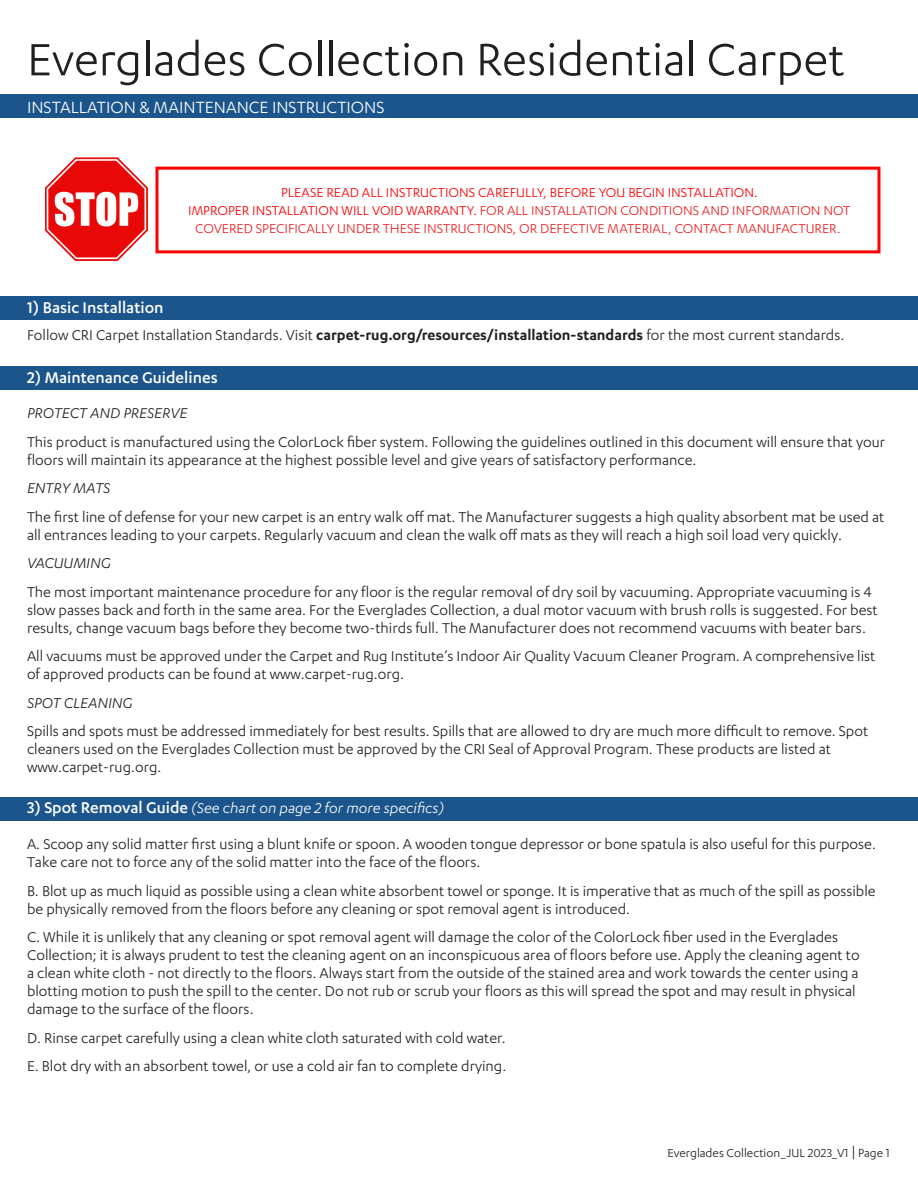
<style>
.page{position:relative;width:918px;height:1188px;background:#fff}
.page>*{position:absolute;margin:0;border:0;box-sizing:border-box;transform-origin:0 0}
.t1{font:52.5px "Karbon";color:#231f20}
.t2{font:18.9px "Karbon";color:#fff}
.t3{font:500 18px "Karbon";color:#fff}
.t4{font:16.5px/18px "Karbon";color:#231f20}
.t5{font:italic 16.5px "Karbon";color:#fff}
.t6{font:italic 16.5px "Karbon";color:#231f20}
.t7{font:15px/18px "Karbon";color:#ee2123;text-align:center}
.t8{font:13.5px "Karbon";color:#231f20}
.s1{color:#f00}
.s2{font-weight:600}
.s3{font-weight:500;font-style:normal;font-size:18px}
.s4{font-size:16.5px}
</style>
<div class="page">
<div style="left:0;top:94px;width:918px;height:24px;background:#1b558b"></div>
<svg style="left:158px;top:166px;width:723px;height:88px"></svg>
<img style="left:45px;top:157px;width:113px;height:103px">
<div style="left:0;top:297px;width:918px;height:23px;background:#1b558b"></div>
<div style="left:0;top:366px;width:918px;height:24px;background:#1b558b"></div>
<div style="left:0;top:797px;width:918px;height:24px;background:#1b558b"></div>
<p class="t1" style="left:27px;top:31px;width:820px">Everglades Collection Residential Carpet</p>
<p class="t2" style="left:27px;top:97px;width:359px">INSTALLATION &amp; MAINTENANCE INSTRUCTIONS</p>
<p class="t3" style="left:27px;top:297px;width:138px">1) Basic Installation</p>
<p class="t7" style="left:188px;top:183px;width:664px"><span class="s1">PLEASE READ ALL INSTRUCTIONS CAREFULLY, BEFORE YOU BEGIN INSTALLATION.<br>IMPROPER INSTALLATION WILL VOID WARRANTY.</span> FOR ALL INSTALLATION CONDITIONS AND INFORMATION NOT<br>COVERED SPECIFICALLY UNDER THESE INSTRUCTIONS, OR DEFECTIVE MATERIAL, CONTACT MANUFACTURER.</p>
<p class="t4" style="left:27px;top:326px;width:819px">Follow CRI Carpet Installation Standards. Visit <span class="s2">carpet-rug.org/resources/installation-standards</span> for the most current standards.</p>
<p class="t3" style="left:27px;top:367px;width:192px">2) Maintenance Guidelines</p>
<p class="t6" style="left:27px;top:404px;width:162px">PROTECT AND PRESERVE</p>
<p class="t4" style="left:27px;top:432px;width:860px">This product is manufactured using the ColorLock fiber system. Following the guidelines outlined in this document will ensure that your floors will maintain its appearance at the highest possible level and give years of satisfactory performance.</p>
<p class="t6" style="left:27px;top:479px;width:85px">ENTRY MATS</p>
<p class="t4" style="left:27px;top:507px;width:859px">The first line of defense for your new carpet is an entry walk off mat. The Manufacturer suggests a high quality absorbent mat be used at all entrances leading to your carpets. Regularly vacuum and clean the walk off mats as they will reach a high soil load very quickly.</p>
<p class="t6" style="left:27px;top:554px;width:85px">VACUUMING</p>
<p class="t4" style="left:27px;top:582px;width:852px">The most important maintenance procedure for any floor is the regular removal of dry soil by vacuuming. Appropriate vacuuming is 4 slow passes back and forth in the same area. For the Everglades Collection, a dual motor vacuum with brush rolls is suggested. For best results, change vacuum bags before they become two-thirds full. The Manufacturer does not recommend vacuums with beater bars.</p>
<p class="t4" style="left:27px;top:647px;width:850px">All vacuums must be approved under the Carpet and Rug Institute’s Indoor Air Quality Vacuum Cleaner Program. A comprehensive list of approved products can be found at www.carpet-rug.org.</p>
<p class="t6" style="left:27px;top:694px;width:107px">SPOT CLEANING</p>
<p class="t4" style="left:27px;top:722px;width:843px">Spills and spots must be addressed immediately for best results. Spills that are allowed to dry are much more difficult to remove. Spot cleaners used on the Everglades Collection must be approved by the CRI Seal of Approval Program. These products are listed at www.carpet-rug.org.</p>
<p class="t5" style="left:27px;top:799px;width:418px"><span class="s3">3) Spot Removal Guide</span> (See chart on page 2 for more specifics)</p>
<p class="t4" style="left:27px;top:835px;width:850px">A. Scoop any solid matter first using a blunt knife or spoon. A wooden tongue depressor or bone spatula is also useful for this purpose.<br>Take care not to force any of the solid matter into the face of the floors.</p>
<p class="t4" style="left:27px;top:881px;width:850px">B. Blot up as much liquid as possible using a clean white absorbent towel or sponge. It is imperative that as much of the spill as possible be physically removed from the floors before any cleaning or spot removal agent is introduced.</p>
<p class="t4" style="left:27px;top:928px;width:834px">C. While it is unlikely that any cleaning or spot removal agent will damage the color of the ColorLock fiber used in the Everglades Collection; it is always prudent to test the cleaning agent on an inconspicuous area of floors before use. Apply the cleaning agent to a clean white cloth - not directly to the floors. Always start from the outside of the stained area and work towards the center using a blotting motion to push the spill to the center. Do not rub or scrub your floors as this will spread the spot and may result in physical damage to the surface of the floors.</p>
<p class="t4" style="left:27px;top:1028px;width:480px">D. Rinse carpet carefully using a clean white cloth saturated with cold water.</p>
<p class="t4" style="left:27px;top:1057px;width:481px">E. Blot dry with an absorbent towel, or use a cold air fan to complete drying.</p>
<p class="t8" style="left:667px;top:1145px;width:224px">Everglades Collection_JUL 2023_V1 <span class="s4">|</span> Page 1</p>
</div>
